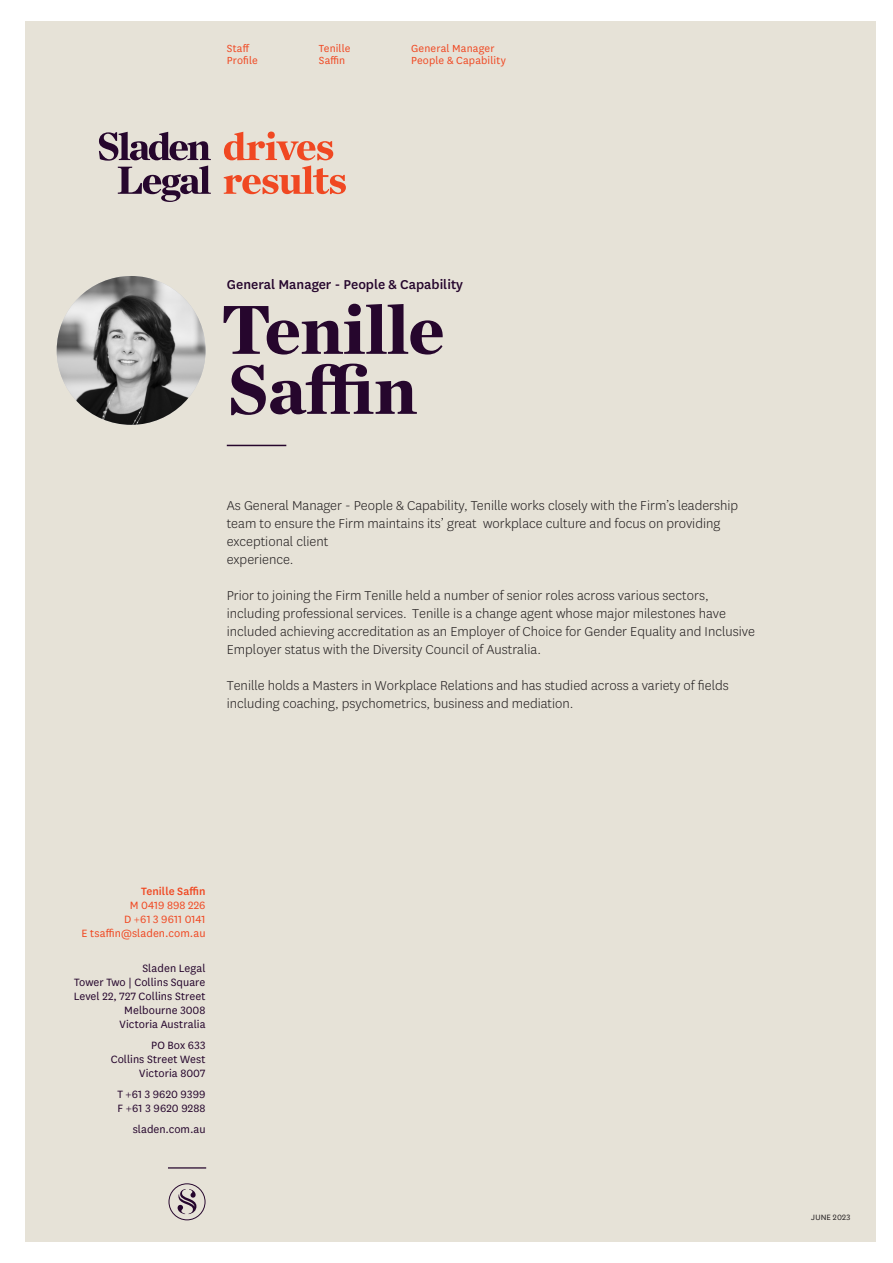
<style>
.page{position:relative;width:893px;height:1263px;background:#fff}
.page>*{position:absolute;margin:0;border:0;box-sizing:border-box;transform-origin:0 0}
.Sladen_Legal_title{font:900 70.5px/60px "Chronicle Deck";letter-spacing:-.01em;color:#26062d}
.Sladen_Legal_body_text{font:300 15px/18px "National";color:#231f20}
.Sladen_Legal_intro_text{font:500 15px "National";color:#26062d}
.t1{font:12.3px/13.8px "National";letter-spacing:.005em;color:#26062d;text-align:right}
.t2{font:12.3px/13.8px "National";letter-spacing:.005em;color:#f04822;text-align:right}
.t3{font:12px/12.8px "National";letter-spacing:.01em;color:#f04822}
.t4{font:9px "National";letter-spacing:.025em;color:#231f20}
.s1{font-weight:500}
</style>
<div class="page">
<div style="left:26px;top:21px;width:850px;height:1221px;background:#e6e2d7"></div>
<hr style="left:168px;top:1167px;width:38px;height:1px;background:#26062d">
<svg style="left:168px;top:1183px;width:38px;height:37px"></svg>
<svg style="left:99px;top:132px;width:112px;height:70px"></svg>
<svg style="left:224px;top:132px;width:122px;height:62px"></svg>
<img style="left:57px;top:276px;width:149px;height:149px;border-radius:74px">
<hr style="left:227px;top:445px;width:59px;height:1px;background:#26062d">
<p class="t3" style="left:227px;top:41px;width:32px">Staff<br>Profile</p>
<p class="t3" style="left:319px;top:41px;width:33px">Tenille<br>Saffin</p>
<p class="t3" style="left:411px;top:41px;width:96px">General Manager<br>People &amp; Capability</p>
<p class="Sladen_Legal_intro_text" style="left:227px;top:275px;width:238px">General Manager - People &amp; Capability</p>
<p class="Sladen_Legal_title" style="left:220px;top:295px;width:226px">Tenille<br>Saffin</p>
<p class="Sladen_Legal_body_text" style="left:227px;top:496px;width:513px">As General Manager - People &amp; Capability, Tenille works closely with the Firm’s leadership team to ensure the Firm maintains its’ great workplace culture and focus on providing exceptional client<br>experience.</p>
<p class="Sladen_Legal_body_text" style="left:227px;top:586px;width:530px">Prior to joining the Firm Tenille held a number of senior roles across various sectors, including professional services. Tenille is a change agent whose major milestones have included achieving accreditation as an Employer of Choice for Gender Equality and Inclusive Employer status with the Diversity Council of Australia.</p>
<p class="Sladen_Legal_body_text" style="left:227px;top:676px;width:503px">Tenille holds a Masters in Workplace Relations and has studied across a variety of fields including coaching, psychometrics, business and mediation.</p>
<p class="t2" style="left:82px;top:884px;width:125px"><span class="s1">Tenille Saffin<br></span>M 0419 898 226<br>D +61 3 9611 0141<br>E tsaffin@sladen.com.au</p>
<p class="t1" style="left:74px;top:961px;width:133px">Sladen Legal<br>Tower Two | Collins Square<br>Level 22, 727 Collins Street<br>Melbourne 3008<br>Victoria Australia</p>
<p class="t1" style="left:111px;top:1038px;width:96px">PO Box 633<br>Collins Street West<br>Victoria 8007</p>
<p class="t1" style="left:117px;top:1087px;width:90px;text-align:left">T +61 3 9620 9399<br>F +61 3 9620 9288</p>
<p class="t1" style="left:133px;top:1122px;width:74px">sladen.com.au</p>
<p class="t4" style="left:811px;top:1212px;width:41px">JUNE 2023</p>
</div>
